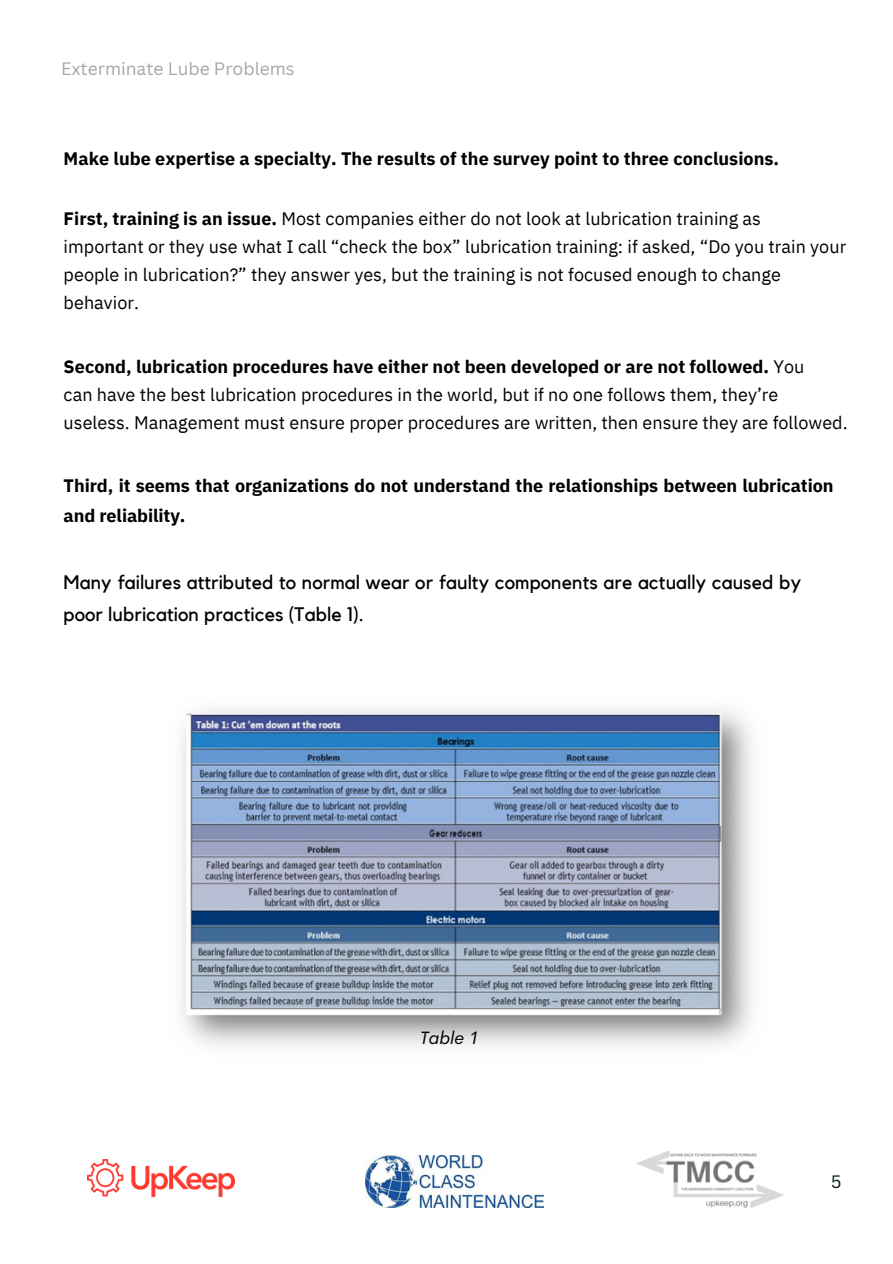
<style>
.page{position:relative;width:893px;height:1264px;background:#fff}
.page>*{position:absolute;margin:0;border:0;box-sizing:border-box;transform-origin:0 0}
.t1{font:19.5px/31.5px "Kollektif";letter-spacing:.005em;color:#000}
.t2{font:18px/28px "IBM Plex Sans";color:#000}
.t3{font:700 18px/30.3px "IBM Plex Sans";letter-spacing:-.005em;color:#000}
.t4{font:italic 18px "Cerebri Sans";color:#000}
.t5{font:17.55px "Canva Sans";color:#a6a6a6}
.t6{font:17.55px "Canva Sans";color:#051b1b}
.s1{font-weight:700}
</style>
<div class="page">
<img style="left:181px;top:708px;width:572px;height:338px">
<img style="left:87px;top:1159px;width:147px;height:39px">
<img style="left:365px;top:1155px;width:178px;height:52px">
<img style="left:636px;top:1150px;width:148px;height:58px">
<p class="t5" style="left:61px;top:57px;width:235px">Exterminate Lube Problems</p>
<p class="t3" style="left:64px;top:143px;width:717px">Make lube expertise a specialty. The results of the survey point to three conclusions.</p>
<p class="t2" style="left:64px;top:204px;width:784px"><span class="s1">First, training is an issue.</span> Most companies either do not look at lubrication training as<br>important or they use what I call “check the box” lubrication training: if asked, “Do you train your people in lubrication?” they answer yes, but the training is not focused enough to change behavior.</p>
<p class="t2" style="left:64px;top:352px;width:785px"><span class="s1">Second, lubrication procedures have either not been developed or are not followed.</span> You<br>can have the best lubrication procedures in the world, but if no one follows them, they’re useless. Management must ensure proper procedures are written, then ensure they are followed.</p>
<p class="t3" style="left:64px;top:470px;width:771px">Third, it seems that organizations do not understand the relationships between lubrication and reliability.</p>
<p class="t1" style="left:64px;top:567px;width:738px">Many failures attributed to normal wear or faulty components are actually caused by poor lubrication practices (Table 1).</p>
<p class="t4" style="left:420px;top:1025px;width:60px">Table 1</p>
<p class="t6" style="left:831px;top:1168px;width:12px">5</p>
</div>
